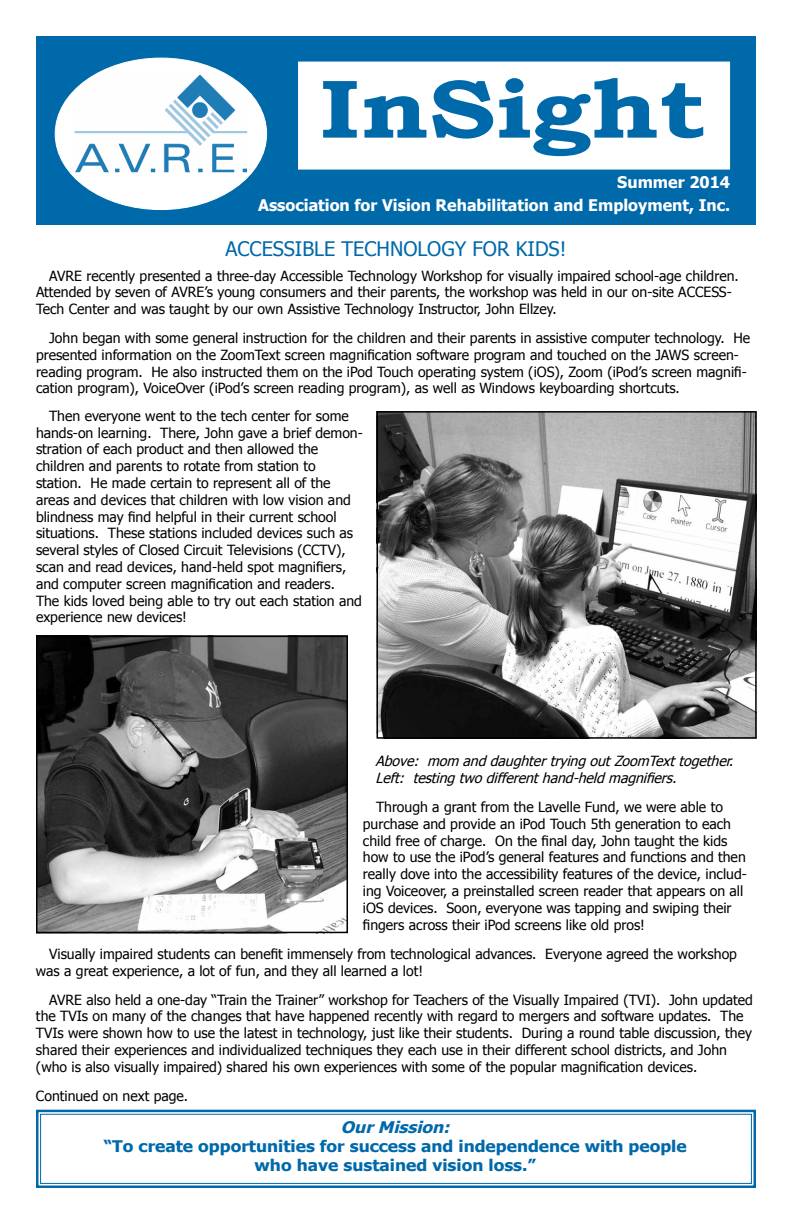
<style>
.page{position:relative;width:792px;height:1224px;background:#fff}
.page>*{position:absolute;margin:0;border:0;box-sizing:border-box;transform-origin:0 0}
.t1{font:700 83px "Bookman Old Style";color:#0069aa;scale:1.22 1}
.t2{font:20px "Tahoma";color:#0069aa}
.t3{font:700 16px/19.2px "Tahoma";color:#0069aa;text-align:center;scale:1.08 1}
.t4{font:700 16px/22.9px "Tahoma";color:#fff;text-align:right}
.t5{font:italic 700 16px "Tahoma";color:#0069aa;scale:1.08 1}
.t6{font:14px/16.8px "Tahoma";color:#000}
.t7{font:italic 14px/16.8px "Tahoma";color:#000}
</style>
<div class="page">
<div style="left:36px;top:36px;width:720px;height:189px;background:#0069aa"></div>
<div style="left:298px;top:62px;width:432px;height:108px;background:#fff;border:1px solid #fff"></div>
<div style="left:55px;top:58px;width:212px;height:152px;background:#fff;border-radius:50%"></div>
<svg style="left:36px;top:1109px;width:720px;height:79px"></svg>
<div style="left:40px;top:1114px;width:712px;height:70px;border:1px solid #0069aa"></div>
<img style="left:75px;top:75px;width:172px;height:97px">
<img style="left:380px;top:414px;width:374px;height:322px">
<div style="left:377px;top:411px;width:380px;height:328px;border:2px solid #000"></div>
<img style="left:39px;top:639px;width:306px;height:291px">
<div style="left:36px;top:636px;width:312px;height:297px;border:2px solid #000"></div>
<h1 class="t1" style="left:320px;top:49px;width:318px">InSight</h1>
<p class="t4" style="left:258px;top:170px;width:474px">Summer 2014<br>Association for Vision Rehabilitation and Employment, Inc.</p>
<h2 class="t2" style="left:226px;top:235px;width:342px">ACCESSIBLE TECHNOLOGY FOR KIDS!</h2>
<p class="t6" style="left:36px;top:266px;width:704px;text-indent:13px">AVRE recently presented a three-day Accessible Technology Workshop for visually impaired school-age children.<br>Attended by seven of AVRE’s young consumers and their parents, the workshop was held in our on-site ACCESS-<br>Tech Center and was taught by our own Assistive Technology Instructor, John Ellzey.</p>
<p class="t6" style="left:36px;top:329px;width:716px;text-indent:13px">John began with some general instruction for the children and their parents in assistive computer technology. He presented information on the ZoomText screen magnification software program and touched on the JAWS screen&shy;reading program. He also instructed them on the iPod Touch operating system (iOS), Zoom (iPod’s screen magnifi&shy;cation program), VoiceOver (iPod’s screen reading program), as well as Windows keyboarding shortcuts.</p>
<p class="t6" style="left:36px;top:407px;width:328px;text-indent:13px">Then everyone went to the tech center for some hands-on learning. There, John gave a brief demon&shy;stration of each product and then allowed the children and parents to rotate from station to station. He made certain to represent all of the areas and devices that children with low vision and blindness may find helpful in their current school situations. These stations included devices such as several styles of Closed Circuit Televisions (CCTV), scan and read devices, hand-held spot magnifiers, and computer screen magnification and readers.<br>The kids loved being able to try out each station and experience new devices!</p>
<p class="t7" style="left:376px;top:752px;width:364px">Above: mom anddaughtertry ingoutZoomTexttogether.<br>Left: testingtwodifferenthand-heldmagnifiers.</p>
<p class="t6" style="left:363px;top:798px;width:385px;text-indent:13px">Through a grant from the Lavelle Fund, we were able to purchase and provide an iPod Touch 5th generation to each child free of charge. On the final day, John taught the kids how to use the iPod’s general features and functions and then really dove into the accessibility features of the device, includ&shy;ing Voiceover, a preinstalled screen reader that appears on all iOS devices. Soon, everyone was tapping and swiping their fingers across their iPod screens like old pros!</p>
<p class="t6" style="left:36px;top:945px;width:703px;text-indent:13px">Visually impaired students can benefit immensely from technological advances. Everyone agreed the workshop was a great experience, a lot of fun, and they all learned a lot!</p>
<p class="t6" style="left:36px;top:990px;width:718px;text-indent:13px">AVRE also held a one-day “Train the Trainer” workshop for Teachers of the Visually Impaired (TVI). John updated the TVIs on many of the changes that have happened recently with regard to mergers and software updates. The TVIs were shown how to use the latest in technology, just like their students. During a round table discussion, they shared their experiences and individualized techniques they each use in their different school districts, and John (who is also visually impaired) shared his own experiences with some of the popular magnification devices.</p>
<p class="t6" style="left:36px;top:1086px;width:154px">Continued on next page.</p>
<p class="t5" style="left:341px;top:1116px;width:107px">OurMission:</p>
<p class="t3" style="left:104px;top:1135px;width:541px">“To create opportunities for success and independence with people who have sustained vision loss.”</p>
</div>
